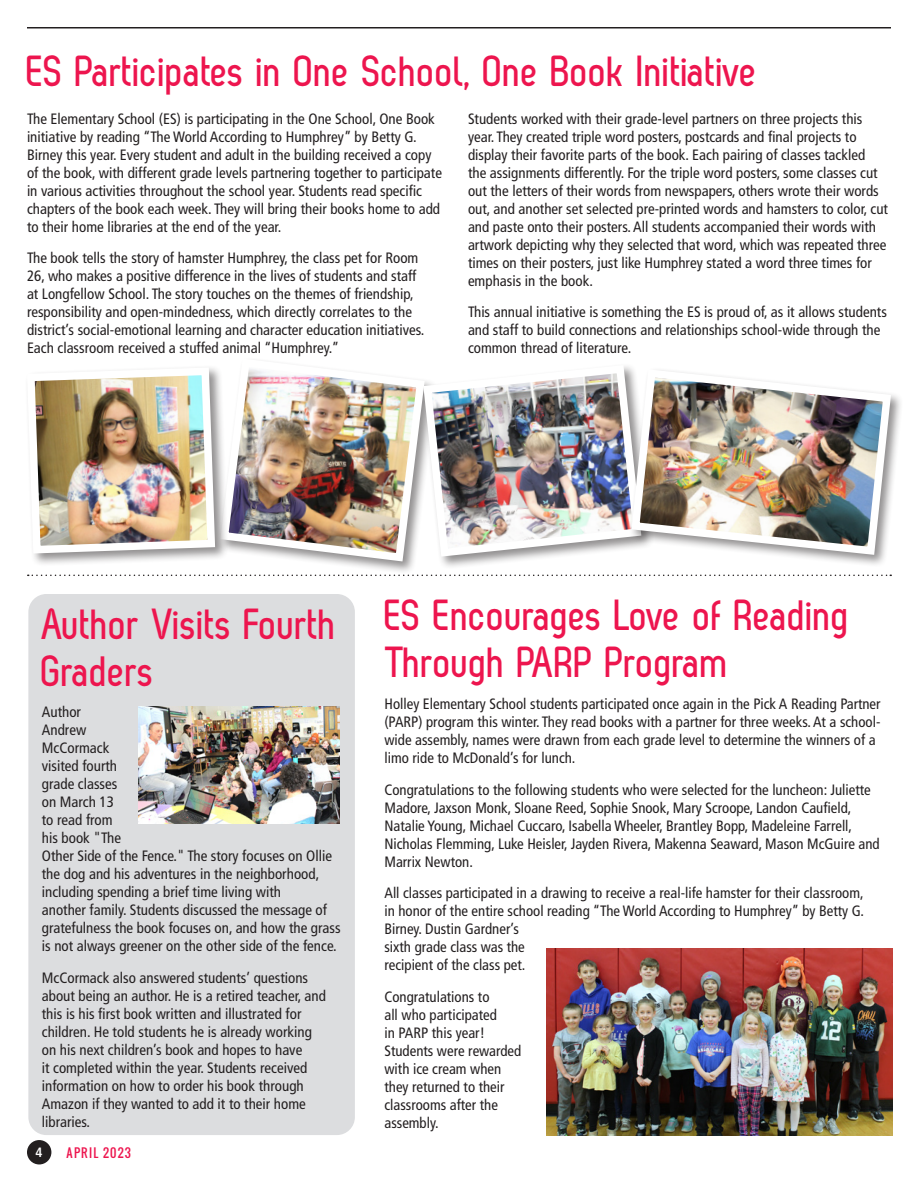
<style>
.page{position:relative;width:918px;height:1188px;background:#fff}
.page>*{position:absolute;margin:0;border:0;box-sizing:border-box;transform-origin:0 0}
.NEW_HEAD{font:700 43.5px/46.5px "Zag";color:#ed154e}
.body{font:condensed 15px/18px "Frutiger";color:#231f20}
.t1{font:700 condensed 13.5px "Frutiger";color:#fff}
.t2{font:12px "Oswald";letter-spacing:.1em;color:#ed154e}
</style>
<div class="page">
<div style="left:27px;top:1140px;width:24px;height:24px;background:#231f20;border-radius:50%"></div>
<hr style="left:27px;top:27px;width:864px;height:1px;background:#231f20">
<svg style="left:28px;top:575px;width:863px;height:1px"></svg>
<div style="left:218px;top:356px;width:220px;height:218px;background:#231f20;opacity:.5"></div>
<img style="left:218px;top:356px;width:211px;height:210px">
<div style="left:421px;top:363px;width:233px;height:207px;background:#231f20;opacity:.5"></div>
<img style="left:419px;top:361px;width:226px;height:200px">
<div style="left:629px;top:367px;width:275px;height:201px;background:#231f20;opacity:.5"></div>
<img style="left:627px;top:365px;width:268px;height:194px">
<div style="left:25px;top:365px;width:203px;height:202px;background:#231f20;opacity:.5"></div>
<img style="left:25px;top:364px;width:194px;height:193px">
<img style="left:546px;top:948px;width:347px;height:187px">
<div style="left:28px;top:594px;width:327px;height:541px;background:#dcdddf;border-radius:18px"></div>
<img style="left:139px;top:706px;width:201px;height:118px">
<p class="NEW_HEAD" style="left:27px;top:47px;width:733px">ES Participates in One School, One Book Initiative</p>
<p class="body" style="left:27px;top:109px;width:417px">The Elementary School (ES) is participating in the One School, One Book initiative by reading “The World According to Humphrey” by Betty G.<br>Birney this year. Every student and adult in the building received a copy of the book, with different grade levels partnering together to participate in various activities throughout the school year. Students read specific chapters of the book each week. They will bring their books home to add to their home libraries at the end of the year.</p>
<p class="body" style="left:27px;top:249px;width:399px">The book tells the story of hamster Humphrey, the class pet for Room 26, who makes a positive difference in the lives of students and staff at Longfellow School. The story touches on the themes of friendship, responsibility and open-mindedness, which directly correlates to the district’s social-emotional learning and character education initiatives.<br>Each classroom received a stuffed animal “Humphrey.”</p>
<p class="body" style="left:468px;top:109px;width:422px">Students worked with their grade-level partners on three projects this year. They created triple word posters, postcards and final projects to display their favorite parts of the book. Each pairing of classes tackled<br>the assignments differently. For the triple word posters, some classes cut out the letters of their words from newspapers, others wrote their words out, and another set selected pre-printed words and hamsters to color, cut and paste onto their posters. All students accompanied their words with artwork depicting why they selected that word, which was repeated three times on their posters, just like Humphrey stated a word three times for emphasis in the book.</p>
<p class="body" style="left:468px;top:303px;width:420px">This annual initiative is something the ES is proud of, as it allows students and staff to build connections and relationships school-wide through the common thread of literature.</p>
<p class="NEW_HEAD" style="left:42px;top:601px;width:297px">Author Visits Fourth<br>Graders</p>
<p class="body" style="left:42px;top:703px;width:300px">Author<br>Andrew<br>McCormack<br>visited fourth<br>grade classes<br>on March 13<br>to read from<br>his book "The<br>Other Side of the Fence." The story focuses on Ollie the dog and his adventures in the neighborhood, including spending a brief time living with<br>another family. Students discussed the message of gratefulness the book focuses on, and how the grass is not always greener on the other side of the fence.</p>
<p class="body" style="left:42px;top:969px;width:286px">McCormack also answered students’ questions about being an author. He is a retired teacher, and this is his first book written and illustrated for children. He told students he is already working on his next children’s book and hopes to have<br>it completed within the year. Students received information on how to order his book through Amazon if they wanted to add it to their home libraries.</p>
<p class="t1" style="left:36px;top:1145px;width:9px">4</p>
<p class="t2" style="left:67px;top:1143px;width:66px">APRIL 2023</p>
<p class="NEW_HEAD" style="left:385px;top:592px;width:467px">ES Encourages Love of Reading<br>Through PARP Program</p>
<p class="body" style="left:384px;top:695px;width:498px">Holley Elementary School students participated once again in the Pick A Reading Partner (PARP) program this winter. They read books with a partner for three weeks. At a school&shy;wide assembly, names were drawn from each grade level to determine the winners of a limo ride to McDonald’s for lunch.</p>
<p class="body" style="left:384px;top:781px;width:497px">Congratulations to the following students who were selected for the luncheon: Juliette Madore, Jaxson Monk, Sloane Reed, Sophie Snook, Mary Scroope, Landon Caufield, Natalie Young, Michael Cuccaro, Isabella Wheeler, Brantley Bopp, Madeleine Farrell, Nicholas Flemming, Luke Heisler, Jayden Rivera, Makenna Seaward, Mason McGuire and Marrix Newton.</p>
<p class="body" style="left:384px;top:884px;width:481px">All classes participated in a drawing to receive a real-life hamster for their classroom, in honor of the entire school reading “The World According to Humphrey” by Betty G.<br>Birney. Dustin Gardner’s<br>sixth grade class was the<br>recipient of the class pet.</p>
<p class="body" style="left:384px;top:988px;width:138px">Congratulations to<br>all who participated<br>in PARP this year!<br>Students were rewarded with ice cream when they returned to their classrooms after the assembly.</p>
</div>
